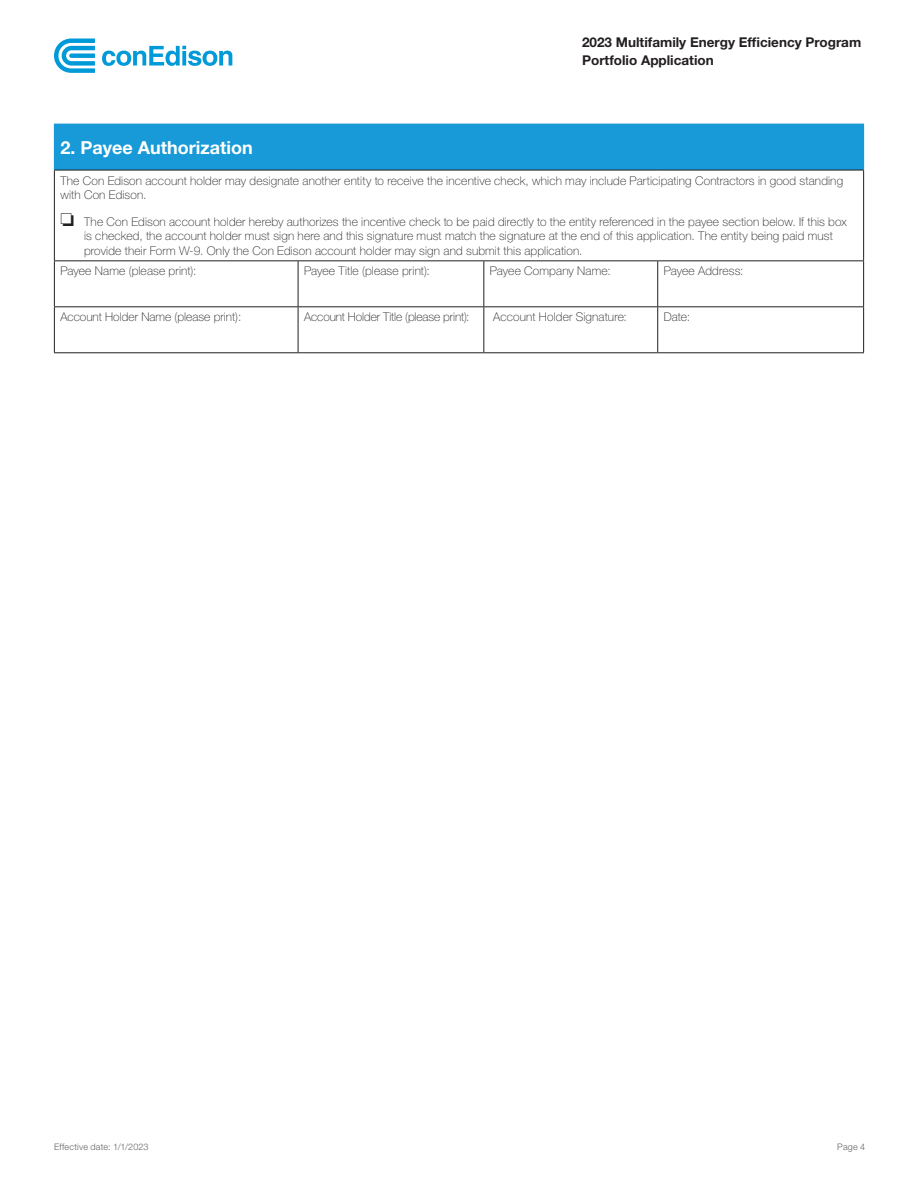
<style>
.page{position:relative;width:918px;height:1188px;background:#fff}
.page>*{position:absolute;margin:0;border:0;box-sizing:border-box;transform-origin:0 0}
.t1{font:700 18px "Helvetica Neue LT Std";color:#fff}
.t2{font:700 13.5px/18px "Helvetica Neue LT Std";color:#231f20}
.t3{font:100 12px/14.4px "Helvetica Neue LT Std";letter-spacing:.01em;color:#231f20}
.t4{font:300 9px "Helvetica Neue LT Std";letter-spacing:.015em;color:#636366}
</style>
<div class="page">
<svg style="left:102px;top:46px;width:130px;height:20px"></svg>
<svg style="left:54px;top:39px;width:41px;height:34px"></svg>
<div style="left:54px;top:124px;width:810px;height:46px;background:#179ad7"></div>
<hr style="left:54px;top:170px;width:1px;height:90px;background:#231f20">
<hr style="left:863px;top:170px;width:1px;height:90px;background:#231f20">
<hr style="left:54px;top:260px;width:244px;height:1px;background:#231f20">
<hr style="left:54px;top:261px;width:1px;height:45px;background:#231f20">
<hr style="left:298px;top:260px;width:186px;height:1px;background:#231f20">
<hr style="left:298px;top:261px;width:1px;height:45px;background:#231f20">
<hr style="left:484px;top:260px;width:174px;height:1px;background:#231f20">
<hr style="left:483px;top:261px;width:1px;height:45px;background:#231f20">
<hr style="left:658px;top:260px;width:206px;height:1px;background:#231f20">
<hr style="left:657px;top:261px;width:1px;height:45px;background:#231f20">
<hr style="left:863px;top:261px;width:1px;height:45px;background:#231f20">
<hr style="left:54px;top:306px;width:244px;height:1px;background:#231f20">
<hr style="left:54px;top:307px;width:1px;height:45px;background:#231f20">
<hr style="left:298px;top:306px;width:186px;height:1px;background:#231f20">
<hr style="left:298px;top:307px;width:1px;height:45px;background:#231f20">
<hr style="left:484px;top:306px;width:174px;height:1px;background:#231f20">
<hr style="left:483px;top:307px;width:1px;height:45px;background:#231f20">
<hr style="left:658px;top:306px;width:206px;height:1px;background:#231f20">
<hr style="left:657px;top:307px;width:1px;height:45px;background:#231f20">
<hr style="left:863px;top:307px;width:1px;height:45px;background:#231f20">
<hr style="left:54px;top:352px;width:244px;height:1px;background:#231f20">
<hr style="left:298px;top:352px;width:186px;height:1px;background:#231f20">
<hr style="left:484px;top:352px;width:174px;height:1px;background:#231f20">
<hr style="left:658px;top:352px;width:206px;height:1px;background:#231f20">
<hr style="left:54px;top:170px;width:244px;height:1px;background:#231f20">
<hr style="left:298px;top:170px;width:186px;height:1px;background:#231f20">
<hr style="left:484px;top:170px;width:174px;height:1px;background:#231f20">
<hr style="left:658px;top:170px;width:206px;height:1px;background:#231f20">
<p class="t2" style="left:582px;top:33px;width:281px">2023 Multifamily Energy Efficiency Program<br>Portfolio Application</p>
<h1 class="t1" style="left:60px;top:136px;width:194px">2. Payee Authorization</h1>
<p class="t3" style="left:60px;top:173px;width:784px">The Con Edison account holder may designate another entity to receive the incentive check, which may include Participating Contractors in good standing with Con Edison.</p>
<p class="t3" style="left:84px;top:215px;width:764px;text-indent:-24px">□ The Con Edison account holder hereby authorizes the incentive check to be paid directly to the entity referenced in the payee section below. If this box is checked, the account holder must sign here and this signature must match the signature at the end of this application. The entity being paid must provide their Form W-9. Only the Con Edison account holder may sign and submit this application.</p>
<p class="t3" style="left:60px;top:264px;width:137px">Payee Name (please print):</p>
<p class="t3" style="left:304px;top:264px;width:127px">Payee Title (please print):</p>
<p class="t3" style="left:490px;top:264px;width:122px">Payee Company Name:</p>
<p class="t3" style="left:664px;top:264px;width:81px">Payee Address:</p>
<p class="t3" style="left:60px;top:310px;width:182px">Account Holder Name (please print):</p>
<p class="t3" style="left:304px;top:310px;width:167px">Account Holder Title (please print):</p>
<p class="t3" style="left:493px;top:310px;width:135px">Account Holder Signature:</p>
<p class="t3" style="left:664px;top:310px;width:28px">Date:</p>
<p class="t4" style="left:54px;top:1141px;width:96px">Effective date: 1/1/2023</p>
<p class="t4" style="left:837px;top:1141px;width:29px">Page 4</p>
</div>
